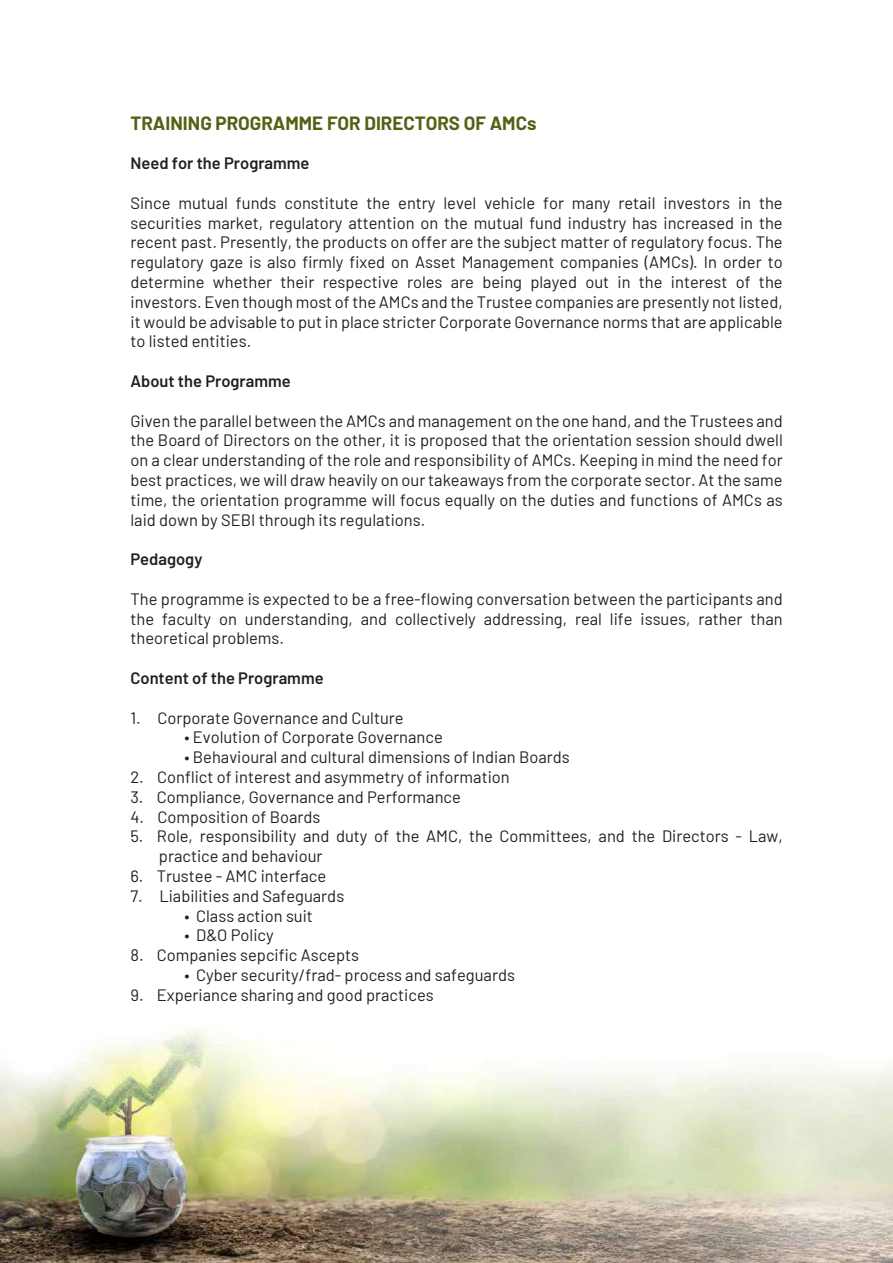
<style>
.page{position:relative;width:893px;height:1263px;background:#fff}
.page>*{position:absolute;margin:0;border:0;box-sizing:border-box;transform-origin:0 0}
.t1{font:700 18.75px "Barlow";color:#546013}
.t2{font:16.5px/19.8px "Barlow";color:#231f20;text-align:justify}
.t3{font:600 16.5px "Barlow";color:#231f20}
</style>
<div class="page">
<img style="left:0;top:1028px;width:893px;height:235px">
<p class="t1" style="left:130px;top:109px;width:408px">TRAINING PROGRAMME FOR DIRECTORS OF AMCs</p>
<p class="t3" style="left:130px;top:151px;width:181px">Need for the Programme</p>
<p class="t2" style="left:130px;top:192px;width:654px">Since mutual funds constitute the entry level vehicle for many retail investors in the securities market, regulatory attention on the mutual fund industry has increased in the recent past. Presently, the products on offer are the subject matter of regulatory focus. The regulatory gaze is also firmly fixed on Asset Management companies (AMCs). In order to determine whether their respective roles are being played out in the interest of the investors. Even though most of the AMCs and the Trustee companies are presently not listed, it would be advisable to put in place stricter Corporate Governance norms that are applicable to listed entities.</p>
<p class="t3" style="left:130px;top:369px;width:162px">About the Programme</p>
<p class="t2" style="left:130px;top:409px;width:654px">Given the parallel between the AMCs and management on the one hand, and the Trustees and the Board of Directors on the other, it is proposed that the orientation session should dwell on a clear understanding of the role and responsibility of AMCs. Keeping in mind the need for best practices, we will draw heavily on our takeaways from the corporate sector. At the same time, the orientation programme will focus equally on the duties and functions of AMCs as laid down by SEBI through its regulations.</p>
<p class="t3" style="left:130px;top:547px;width:73px">Pedagogy</p>
<p class="t2" style="left:130px;top:588px;width:654px">The programme is expected to be a free-flowing conversation between the participants and the faculty on understanding, and collectively addressing, real life issues, rather than theoretical problems.</p>
<p class="t3" style="left:130px;top:666px;width:195px">Content of the Programme</p>
<p class="t2" style="left:130px;top:706px;width:275px">1. Corporate Governance and Culture</p>
<p class="t2" style="left:184px;top:726px;width:260px">• Evolution of Corporate Governance</p>
<p class="t2" style="left:184px;top:746px;width:387px">• Behavioural and cultural dimensions of Indian Boards</p>
<p class="t2" style="left:130px;top:766px;width:381px">2. Conflict of interest and asymmetry of information</p>
<p class="t2" style="left:130px;top:786px;width:332px">3. Compliance, Governance and Performance</p>
<p class="t2" style="left:130px;top:805px;width:192px">4. Composition of Boards</p>
<p class="t2" style="left:159px;top:825px;width:625px;text-indent:-28px">5. Role, responsibility and duty of the AMC, the Committees, and the Directors - Law, practice and behaviour</p>
<p class="t2" style="left:130px;top:865px;width:197px">6. Trustee - AMC interface</p>
<p class="t2" style="left:130px;top:885px;width:215px">7. Liabilities and Safeguards</p>
<p class="t2" style="left:184px;top:904px;width:130px">• Class action suit</p>
<p class="t2" style="left:184px;top:924px;width:91px">• D&amp;O Policy</p>
<p class="t2" style="left:130px;top:944px;width:230px">8. Companies sepcific Ascepts</p>
<p class="t2" style="left:184px;top:964px;width:332px">• Cyber security/frad- process and safeguards</p>
<p class="t2" style="left:130px;top:984px;width:305px">9. Experiance sharing and good practices</p>
</div>
